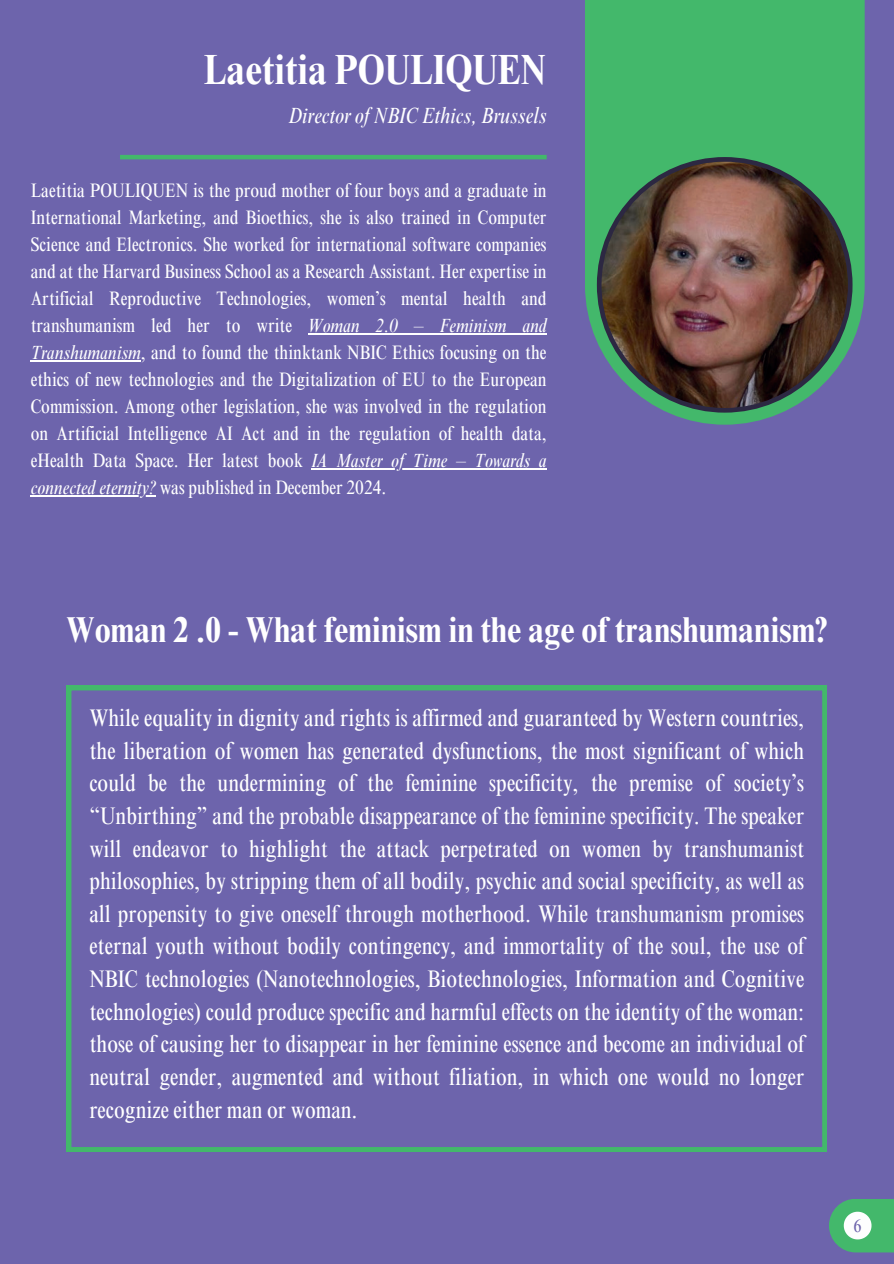
<style>
.page{position:relative;width:894px;height:1264px;background:#fff}
.page>*{position:absolute;margin:0;border:0;box-sizing:border-box;transform-origin:0 0}
.t1{font:700 condensed 42.15px "Times NRMT Pro";color:#fff}
.t2{font:700 condensed 36px "Times NRMT Pro";color:#fff}
.t3{font:condensed 24px/32.7px "Times NRMT Pro";color:#fff;text-align:justify}
.t4{font:italic condensed 22.5px "Times NRMT Pro";color:#fff}
.t5{font:condensed 19.5px/27px "Times NRMT Pro";color:#fff;text-align:justify}
.t6{font:condensed 18px "Times NRMT Pro";color:#6d64ac}
.s1{font-style:italic}
</style>
<div class="page">
<div style="left:0;top:0;width:893px;height:1263px;background:#6d64ac"></div>
<hr style="left:120px;top:155px;width:426px;height:4px;background:#43b86b">
<svg style="left:67px;top:686px;width:759px;height:465px"></svg>
<hr style="left:308px;top:333px;width:238px;height:1px;background:#fff">
<hr style="left:31px;top:360px;width:110px;height:1px;background:#fff">
<hr style="left:311px;top:468px;width:235px;height:1px;background:#fff">
<hr style="left:31px;top:495px;width:125px;height:1px;background:#fff">
<div style="left:584px;top:0;width:280px;height:424px;background:#43b86b"></div>
<svg style="left:596px;top:157px;width:256px;height:255px"></svg>
<div style="left:828px;top:1198px;width:65px;height:54px;background:#43b86b"></div>
<svg style="left:843px;top:1211px;width:28px;height:28px"></svg>
<h1 class="t1" style="left:203px;top:46px;width:343px">Laetitia POULIQUEN</h1>
<p class="t4" style="left:288px;top:102px;width:259px">Director of NBIC Ethics, Brussels</p>
<p class="t5" style="left:31px;top:177px;width:517px">Laetitia POULIQUEN is the proud mother of four boys and a graduate in International Marketing, and Bioethics, she is also trained in Computer Science and Electronics. She worked for international software companies and at the Harvard Business School as a Research Assistant. Her expertise in Artificial Reproductive Technologies, women’s mental health and transhumanism led her to write <span class="s1">Woman 2.0 – Feminism and Transhumanism</span>, and to found the thinktank NBIC Ethics focusing on the ethics of new technologies and the Digitalization of EU to the European Commission. Among other legislation, she was involved in the regulation on Artificial Intelligence AI Act and in the regulation of health data, eHealth Data Space. Her latest book <span class="s1">IA Master of Time – Towards a connected eternity?</span> was published in December 2024.</p>
<h2 class="t2" style="left:66px;top:609px;width:762px">Woman 2 .0 - What feminism in the age of transhumanism?</h2>
<p class="t3" style="left:89px;top:701px;width:716px">While equality in dignity and rights is affirmed and guaranteed by Western countries, the liberation of women has generated dysfunctions, the most significant of which could be the undermining of the feminine specificity, the premise of society’s “Unbirthing” and the probable disappearance of the feminine specificity. The speaker will endeavor to highlight the attack perpetrated on women by transhumanist philosophies, by stripping them of all bodily, psychic and social specificity, as well as all propensity to give oneself through motherhood. While transhumanism promises eternal youth without bodily contingency, and immortality of the soul, the use of NBIC technologies (Nanotechnologies, Biotechnologies, Information and Cognitive technologies) could produce specific and harmful effects on the identity of the woman: those of causing her to disappear in her feminine essence and become an individual of neutral gender, augmented and without filiation, in which one would no longer recognize either man or woman.</p>
<p class="t6" style="left:853px;top:1215px;width:10px">6</p>
</div>
